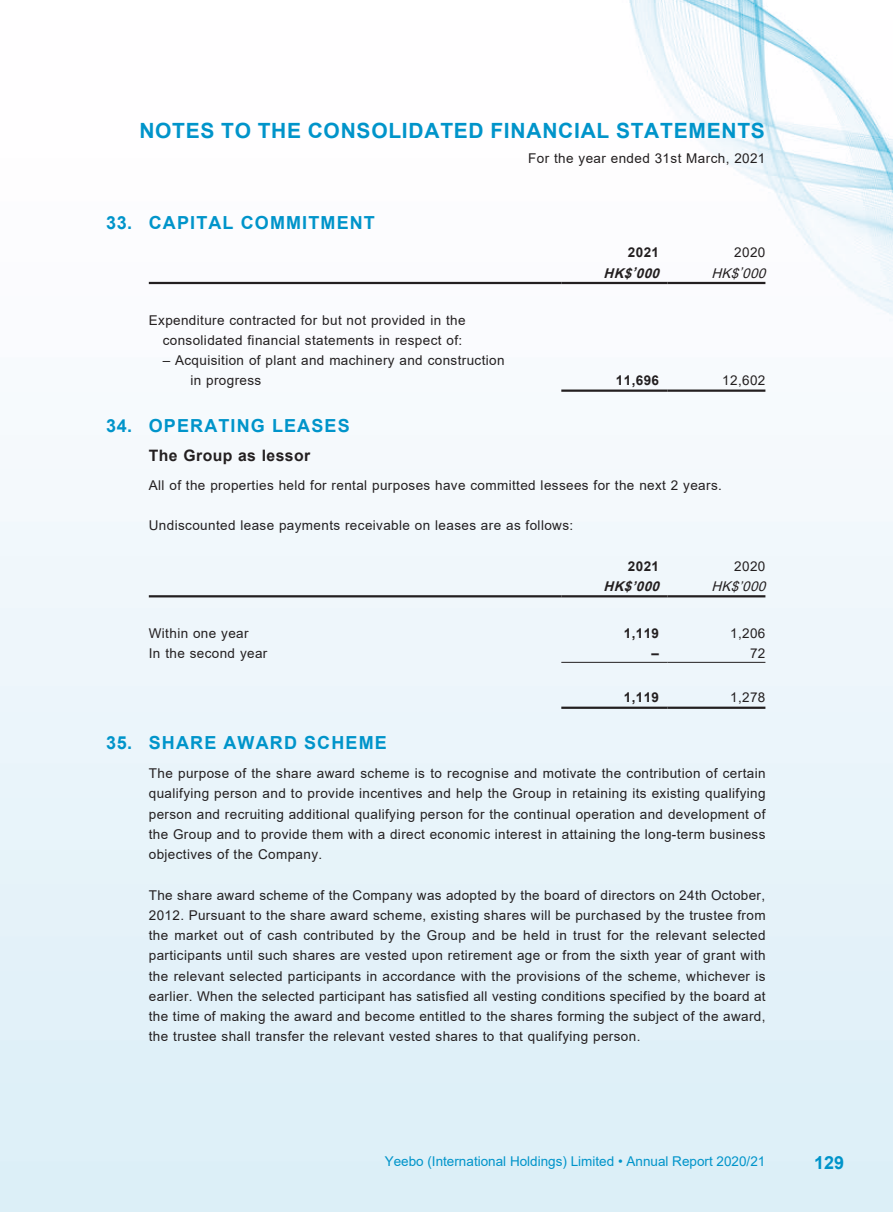
<style>
.page{position:relative;width:893px;height:1212px;background:#fff}
.page>*{position:absolute;margin:0;border:0;box-sizing:border-box;transform-origin:0 0}
.t1{font:700 21px "Arial";letter-spacing:.035em;color:#0094ca}
.t2{font:700 18px "Arial";letter-spacing:.065em;color:#0094ca}
.t3{font:700 15.75px "Arial";letter-spacing:.03em;color:#231f20}
.t4{font:13.5px/20.2px "Arial";letter-spacing:.03em;color:#231f20;text-align:justify}
.t5{font:13.5px "Arial";color:#0094ca}
.t6{font:700 13.5px "Arial";letter-spacing:.03em;color:#231f20}
.t7{font:italic 700 13.5px "Arial";color:#231f20}
.t8{font:italic 13.5px "Arial";color:#231f20}
</style>
<div class="page">
<img style="left:0;top:0;width:893px;height:1212px">
<hr style="left:149px;top:282px;width:412px;height:2px;background:#231f20">
<hr style="left:561px;top:282px;width:107px;height:2px;background:#231f20">
<hr style="left:668px;top:282px;width:97px;height:2px;background:#231f20">
<hr style="left:561px;top:389px;width:107px;height:3px;background:#231f20">
<hr style="left:668px;top:389px;width:97px;height:3px;background:#231f20">
<hr style="left:149px;top:595px;width:412px;height:2px;background:#231f20">
<hr style="left:561px;top:595px;width:107px;height:2px;background:#231f20">
<hr style="left:668px;top:595px;width:97px;height:2px;background:#231f20">
<hr style="left:561px;top:662px;width:107px;height:1px;background:#231f20">
<hr style="left:668px;top:662px;width:97px;height:1px;background:#231f20">
<hr style="left:561px;top:707px;width:107px;height:2px;background:#231f20">
<hr style="left:668px;top:707px;width:97px;height:2px;background:#231f20">
<h1 class="t1" style="left:139px;top:116px;width:627px">NOTES TO THE CONSOLIDATED FINANCIAL STATEMENTS</h1>
<p class="t4" style="left:528px;top:148px;width:239px">For the year ended 31st March, 2021</p>
<h2 class="t2" style="left:106px;top:210px;width:270px">33. CAPITAL COMMITMENT</h2>
<p class="t4" style="left:149px;top:310px;width:318px;text-align:right">Expenditure contracted for but not provided in the consolidated financial statements in respect of:</p>
<p class="t4" style="left:190px;top:350px;width:316px;text-indent:-28px">– Acquisition of plant and machinery and construction in progress</p>
<p class="t6" style="left:628px;top:243px;width:33px">2021</p>
<p class="t4" style="left:734px;top:242px;width:33px">2020</p>
<p class="t7" style="left:604px;top:263px;width:62px">HK$’000</p>
<p class="t8" style="left:711px;top:264px;width:60px">HK$’000</p>
<p class="t6" style="left:616px;top:371px;width:45px">11,696</p>
<p class="t4" style="left:722px;top:370px;width:45px">12,602</p>
<h2 class="t2" style="left:106px;top:413px;width:245px">34. OPERATING LEASES</h2>
<p class="t3" style="left:149px;top:444px;width:163px">The Group as lessor</p>
<p class="t4" style="left:149px;top:475px;width:575px">All of the properties held for rental purposes have committed lessees for the next 2 years.</p>
<p class="t4" style="left:149px;top:515px;width:426px">Undiscounted lease payments receivable on leases are as follows:</p>
<p class="t6" style="left:628px;top:556px;width:33px">2021</p>
<p class="t4" style="left:734px;top:556px;width:33px">2020</p>
<p class="t7" style="left:604px;top:577px;width:62px">HK$’000</p>
<p class="t8" style="left:711px;top:577px;width:60px">HK$’000</p>
<p class="t4" style="left:149px;top:623px;width:101px">Within one year</p>
<p class="t6" style="left:624px;top:624px;width:37px">1,119</p>
<p class="t4" style="left:730px;top:623px;width:37px">1,206</p>
<p class="t4" style="left:149px;top:643px;width:120px">In the second year</p>
<p class="t6" style="left:652px;top:644px;width:9px">–</p>
<p class="t4" style="left:750px;top:643px;width:17px">72</p>
<p class="t6" style="left:624px;top:688px;width:37px">1,119</p>
<p class="t4" style="left:730px;top:687px;width:37px">1,278</p>
<h2 class="t2" style="left:106px;top:730px;width:282px">35. SHARE AWARD SCHEME</h2>
<p class="t4" style="left:149px;top:763px;width:618px">The purpose of the share award scheme is to recognise and motivate the contribution of certain qualifying person and to provide incentives and help the Group in retaining its existing qualifying person and recruiting additional qualifying person for the continual operation and development of the Group and to provide them with a direct economic interest in attaining the long-term business objectives of the Company.</p>
<p class="t4" style="left:149px;top:885px;width:618px">The share award scheme of the Company was adopted by the board of directors on 24th October, 2012. Pursuant to the share award scheme, existing shares will be purchased by the trustee from the market out of cash contributed by the Group and be held in trust for the relevant selected participants until such shares are vested upon retirement age or from the sixth year of grant with the relevant selected participants in accordance with the provisions of the scheme, whichever is earlier. When the selected participant has satisfied all vesting conditions specified by the board at the time of making the award and become entitled to the shares forming the subject of the award, the trustee shall transfer the relevant vested shares to that qualifying person.</p>
<p class="t5" style="left:385px;top:1152px;width:382px">Yeebo (International Holdings) Limited • Annual Report 2020/21</p>
<h2 class="t2" style="left:814px;top:1150px;width:32px">129</h2>
</div>
